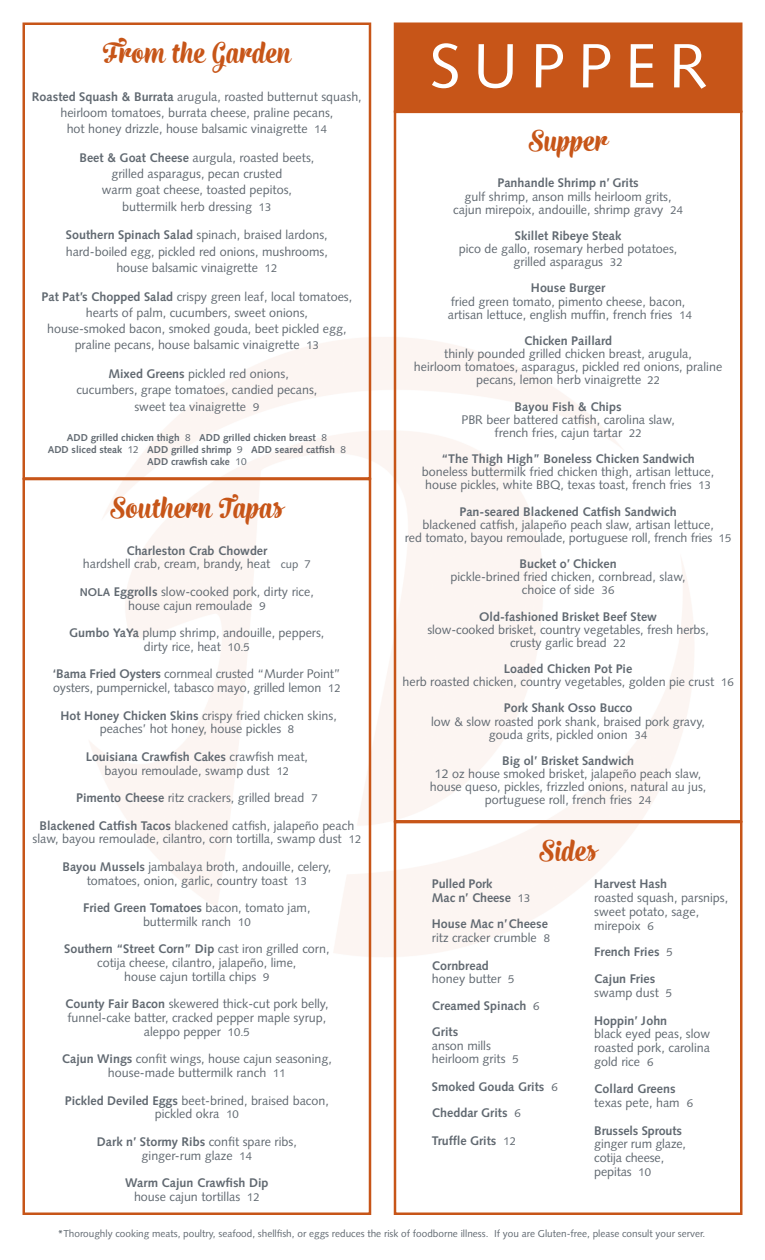
<style>
.page{position:relative;width:765px;height:1260px;background:#fff}
.page>*{position:absolute;margin:0;border:0;box-sizing:border-box;transform-origin:0 0}
.t1{font:62.5px "Syntax LT Std";letter-spacing:.2em;color:#fff}
.t2{font:700 30px "Monday";letter-spacing:.025em;color:#c75518}
.t3{font:12.5px/13.8px "Syntax LT Std";color:#616971;text-align:center}
.t4{font:700 12.5px/13.8px "Syntax LT Std";color:#616971}
.t5{font:10px "Syntax LT Std";color:#616971}
.t6{font:700 10px/12.2px "Syntax LT Std";color:#616971;text-align:center}
.s1{font-weight:700}
.s2{font-size:11.25px}
.s3{font-weight:400}
.s4{font-weight:700;font-size:11.25px}
.s5{font-weight:400;font-size:11.25px}
</style>
<div class="page">
<div style="left:22px;top:22px;width:349px;height:458px;border:2px solid #c75518"></div>
<div style="left:22px;top:478px;width:349px;height:737px;border:2px solid #c75518"></div>
<div style="left:394px;top:111px;width:349px;height:712px;border:2px solid #c75518"></div>
<div style="left:394px;top:821px;width:349px;height:394px;border:2px solid #c75518"></div>
<div style="left:396px;top:25px;width:344px;height:85px;background:#c75518"></div>
<div style="left:394px;top:22px;width:349px;height:90px;border:2px solid #c75518"></div>
<h2 class="t2" style="left:103px;top:35px;width:189px">From the Garden</h2>
<p class="t3" style="left:32px;top:89px;width:331px;line-height:16.2px"><span class="s1">Roasted Squash &amp; Burrata</span> arugula, roasted butternut squash, heirloom tomatoes, burrata cheese, praline pecans,<br>hot honey drizzle, house balsamic vinaigrette <span class="s2">14</span></p>
<p class="t3" style="left:79px;top:151px;width:236px;line-height:16.2px"><span class="s1">Beet &amp; Goat Cheese</span> aurgula, roasted beets, grilled asparagus, pecan crusted<br>warm goat cheese, toasted pepitos, buttermilk herb dressing <span class="s2">13</span></p>
<p class="t3" style="left:66px;top:228px;width:264px;line-height:16.2px"><span class="s1">Southern Spinach Salad</span> spinach, braised lardons, hard-boiled egg, pickled red onions, mushrooms, house balsamic vinaigrette <span class="s2">12</span></p>
<p class="t3" style="left:41px;top:289px;width:312px;line-height:16.2px"><span class="s1">Pat Pat’s Chopped Salad</span> crispy green leaf, local tomatoes, hearts of palm, cucumbers, sweet onions,<br>house-smoked bacon, smoked gouda, beet pickled egg, praline pecans, house balsamic vinaigrette <span class="s2">13</span></p>
<p class="t3" style="left:76px;top:367px;width:243px;line-height:16.2px"><span class="s1">Mixed Greens</span> pickled red onions, cucumbers, grape tomatoes, candied pecans, sweet tea vinaigrette <span class="s2">9</span></p>
<p class="t6" style="left:48px;top:432px;width:300px">ADD grilled chicken thigh <span class="s3">8</span> ADD grilled chicken breast <span class="s3">8<br></span>ADD sliced steak <span class="s3">12</span> ADD grilled shrimp <span class="s3">9</span> ADD seared catfish <span class="s3">8<br></span>ADD crawfish cake <span class="s3">10</span></p>
<h2 class="t2" style="left:110px;top:490px;width:174px">Southern Tapas</h2>
<p class="t3" style="left:83px;top:544px;width:229px"><span class="s1">Charleston Crab Chowder<br></span>hardshell crab, cream, brandy, heat <span class="s2">cup 7</span></p>
<p class="t3" style="left:80px;top:586px;width:236px"><span class="s4">NOLA</span> <span class="s1">Eggrolls</span> slow-cooked pork, dirty rice, house cajun remoulade <span class="s2">9</span></p>
<p class="t3" style="left:69px;top:627px;width:257px"><span class="s1">Gumbo YaYa</span> plump shrimp, andouille, peppers, dirty rice, heat <span class="s2">10.5</span></p>
<p class="t3" style="left:53px;top:668px;width:290px;text-align:left"><span class="s1">‘Bama Fried Oysters</span> cornmeal crusted “Murder Point” oysters, pumpernickel, tabasco mayo, grilled lemon <span class="s2">12</span></p>
<p class="t3" style="left:60px;top:709px;width:278px"><span class="s1">Hot Honey Chicken Skins</span> crispy fried chicken skins, peaches’ hot honey, house pickles <span class="s2">8</span></p>
<p class="t3" style="left:86px;top:751px;width:224px"><span class="s1">Louisiana Crawfish Cakes</span> crawfish meat, bayou remoulade, swamp dust <span class="s2">12</span></p>
<p class="t3" style="left:76px;top:792px;width:243px"><span class="s1">Pimento Cheese</span> ritz crackers, grilled bread <span class="s2">7</span></p>
<p class="t3" style="left:32px;top:819px;width:330px"><span class="s1">Blackened Catfish Tacos</span> blackened catfish, jalapeño peach slaw, bayou remoulade, cilantro, corn tortilla, swamp dust <span class="s2">12</span></p>
<p class="t3" style="left:62px;top:861px;width:270px"><span class="s1">Bayou Mussels</span> jambalaya broth, andouille, celery, tomatoes, onion, garlic, country toast <span class="s2">13</span></p>
<p class="t3" style="left:83px;top:902px;width:229px"><span class="s1">Fried Green Tomatoes</span> bacon, tomato jam, buttermilk ranch <span class="s2">10</span></p>
<p class="t3" style="left:64px;top:943px;width:267px"><span class="s1">Southern “Street Corn” Dip</span> cast iron grilled corn, cotija cheese, cilantro, jalapeño, lime,<br>house cajun tortilla chips <span class="s2">9</span></p>
<p class="t3" style="left:65px;top:998px;width:265px"><span class="s1">County Fair Bacon</span> skewered thick-cut pork belly, funnel-cake batter, cracked pepper maple syrup, aleppo pepper <span class="s2">10.5</span></p>
<p class="t3" style="left:62px;top:1053px;width:272px"><span class="s1">Cajun Wings</span> confit wings, house cajun seasoning, house-made buttermilk ranch <span class="s2">11</span></p>
<p class="t3" style="left:65px;top:1094px;width:265px"><span class="s1">Pickled Deviled Eggs</span> beet-brined, braised bacon, pickled okra <span class="s2">10</span></p>
<p class="t3" style="left:97px;top:1136px;width:201px"><span class="s1">Dark n’ Stormy Ribs</span> confit spare ribs, ginger-rum glaze <span class="s2">14</span></p>
<p class="t4" style="left:125px;top:1177px;width:145px;text-align:center">Warm Cajun Crawfish Dip <span class="s3">house cajun tortillas</span> <span class="s5">12</span></p>
<h1 class="t1" style="left:429px;top:41px;width:279px">SUPPER</h1>
<h2 class="t2" style="left:529px;top:123px;width:80px">Supper</h2>
<p class="t4" style="left:497px;top:177px;width:143px">Panhandle Shrimp n’ Grits</p>
<p class="t3" style="left:453px;top:191px;width:231px;line-height:13.1px">gulf shrimp, anson mills heirloom grits, cajun mirepoix, andouille, shrimp gravy <span class="s2">24</span></p>
<p class="t4" style="left:515px;top:230px;width:108px">Skillet Ribeye Steak</p>
<p class="t3" style="left:459px;top:243px;width:220px;line-height:13.1px">pico de gallo, rosemary herbed potatoes, grilled asparagus <span class="s2">32</span></p>
<p class="t4" style="left:531px;top:282px;width:76px">House Burger</p>
<p class="t3" style="left:448px;top:296px;width:246px;line-height:13.1px;text-align:left">fried green tomato, pimento cheese, bacon, artisan lettuce, english muffin, french fries <span class="s2">14</span></p>
<p class="t4" style="left:524px;top:335px;width:90px">Chicken Paillard</p>
<p class="t3" style="left:414px;top:348px;width:310px;line-height:13.1px">thinly pounded grilled chicken breast, arugula,<br>heirloom tomatoes, asparagus, pickled red onions, praline pecans, lemon herb vinaigrette <span class="s2">22</span></p>
<p class="t4" style="left:515px;top:401px;width:108px">Bayou Fish &amp; Chips</p>
<p class="t3" style="left:461px;top:414px;width:215px;line-height:13.1px">PBR beer battered catfish, carolina slaw, french fries, cajun tartar <span class="s2">22</span></p>
<p class="t4" style="left:441px;top:453px;width:255px">“The Thigh High” Boneless Chicken Sandwich</p>
<p class="t3" style="left:422px;top:466px;width:294px;line-height:13.1px;text-align:left">boneless buttermilk fried chicken thigh, artisan lettuce, house pickles, white BBQ, texas toast, french fries <span class="s2">13</span></p>
<p class="t4" style="left:459px;top:506px;width:219px">Pan-seared Blackened Catfish Sandwich</p>
<p class="t3" style="left:405px;top:519px;width:328px;line-height:13.1px">blackened catfish, jalapeño peach slaw, artisan lettuce,<br>red tomato, bayou remoulade, portuguese roll, french fries <span class="s2">15</span></p>
<p class="t4" style="left:520px;top:558px;width:99px">Bucket o’ Chicken</p>
<p class="t3" style="left:451px;top:571px;width:237px;line-height:13.1px">pickle-brined fried chicken, cornbread, slaw, choice of side <span class="s2">36</span></p>
<p class="t4" style="left:479px;top:611px;width:179px">Old-fashioned Brisket Beef Stew</p>
<p class="t3" style="left:427px;top:624px;width:283px;line-height:13.1px">slow-cooked brisket, country vegetables, fresh herbs, crusty garlic bread <span class="s2">22</span></p>
<p class="t3" style="left:403px;top:663px;width:333px;line-height:13.1px"><span class="s1">Loaded Chicken Pot Pie<br></span>herb roasted chicken, country vegetables, golden pie crust <span class="s2">16</span></p>
<p class="t4" style="left:504px;top:702px;width:130px">Pork Shank Osso Bucco</p>
<p class="t3" style="left:431px;top:716px;width:275px;line-height:13.1px">low &amp; slow roasted pork shank, braised pork gravy, gouda grits, pickled onion <span class="s2">34</span></p>
<p class="t4" style="left:502px;top:755px;width:133px">Big ol’ Brisket Sandwich</p>
<p class="t3" style="left:430px;top:768px;width:278px;line-height:13.1px">12 oz house smoked brisket, jalapeño peach slaw, house queso, pickles, frizzled onions, natural au jus, portuguese roll, french fries <span class="s2">24</span></p>
<h2 class="t2" style="left:540px;top:833px;width:59px">Sides</h2>
<p class="t4" style="left:432px;top:878px;width:100px">Pulled Pork<br>Mac n’ Cheese <span class="s5">13</span></p>
<p class="t3" style="left:432px;top:918px;width:120px;text-align:left"><span class="s1">House Mac n’Cheese </span>ritz cracker crumble <span class="s2">8</span></p>
<p class="t3" style="left:432px;top:960px;width:84px;text-align:left"><span class="s1">Cornbread </span>honey butter <span class="s2">5</span></p>
<p class="t4" style="left:432px;top:993px;width:109px;line-height:26.2px">Creamed Spinach <span class="s5">6<br></span>Grits</p>
<p class="t3" style="left:432px;top:1040px;width:88px;text-align:left">anson mills heirloom grits <span class="s2">5</span></p>
<p class="t4" style="left:432px;top:1075px;width:127px;line-height:26.2px">Smoked Gouda Grits <span class="s5">6<br></span>Cheddar Grits <span class="s5">6</span></p>
<p class="t4" style="left:432px;top:1135px;width:86px">Truffle Grits <span class="s5">12</span></p>
<p class="t4" style="left:594px;top:878px;width:74px">Harvest Hash</p>
<p class="t3" style="left:594px;top:892px;width:135px;text-align:left">roasted squash, parsnips, sweet potato, sage, mirepoix <span class="s2">6</span></p>
<p class="t4" style="left:594px;top:946px;width:80px">French Fries <span class="s5">5</span></p>
<p class="t4" style="left:594px;top:973px;width:79px">Cajun Fries <span class="s3">swamp dust</span> <span class="s5">5</span></p>
<p class="t4" style="left:594px;top:1015px;width:74px">Hoppin’ John</p>
<p class="t3" style="left:594px;top:1028px;width:118px;text-align:justify">black eyed peas, slow roasted pork, carolina gold rice <span class="s2">6</span></p>
<p class="t4" style="left:594px;top:1083px;width:100px">Collard Greens <span class="s3">texas pete, ham</span> <span class="s5">6</span></p>
<p class="t4" style="left:594px;top:1125px;width:89px">Brussels Sprouts</p>
<p class="t3" style="left:594px;top:1138px;width:93px;text-align:left">ginger rum glaze, cotija cheese, pepitas <span class="s2">10</span></p>
<p class="t5" style="left:58px;top:1229px;width:649px"><span class="s1">*</span>Thoroughly cooking meats, poultry, seafood, shellfish, or eggs reduces the risk of foodborne illness. If you are Gluten-free, please consult your server.</p>
</div>
